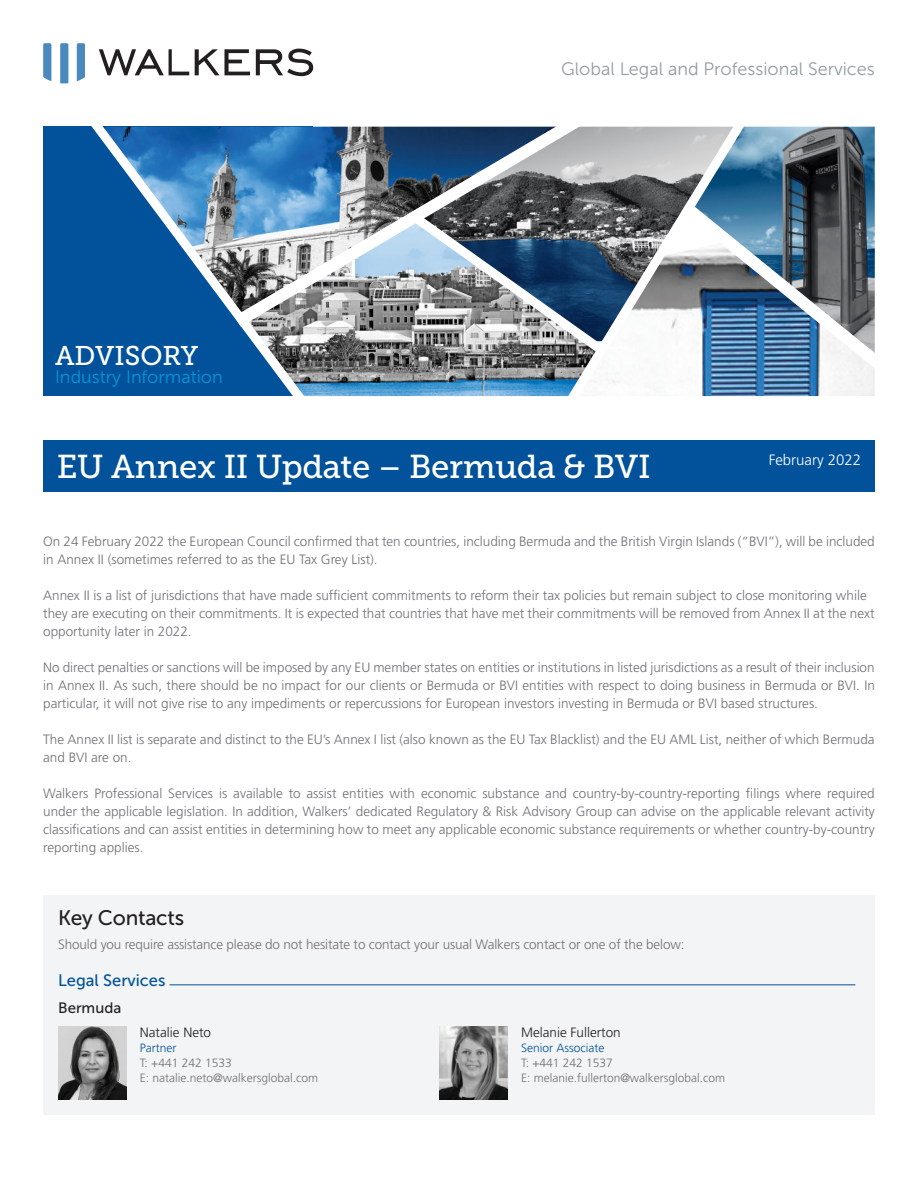
<style>
.page{position:relative;width:918px;height:1188px;background:#fff}
.page>*{position:absolute;margin:0;border:0;box-sizing:border-box;transform-origin:0 0}
.t1{font:33px "Museo Slab 500";letter-spacing:-.01em;color:#fff}
.t2{font:27px "Museo Slab 500";color:#fff}
.t3{font:21px "Museo Sans 500";letter-spacing:-.01em;color:#231f20}
.t4{font:18px "Museo Sans 300";color:#959ca1}
.t5{font:18px "Museo Sans 300";color:#0696d7}
.Footnote{font:16.5px "Museo Sans 500";color:#01529a}
.t6{font:300 15px "Frutiger LT Pro";color:#fff}
.Footnote-2{font:15px "Museo Sans 500";color:#231f20}
.t7{font:300 13.5px/18px "Frutiger LT Pro";color:#717074}
.t8{font:300 13.5px "Frutiger LT Pro";color:#231f20}
.t9{font:300 12px "Frutiger LT Pro";color:#717074}
.t10{font:300 12px "Frutiger LT Pro";color:#01529a}
</style>
<div class="page">
<div style="left:43px;top:127px;width:270px;height:269px;background:#01529a"></div>
<img style="left:313px;top:338px;width:245px;height:58px">
<img style="left:753px;top:127px;width:122px;height:66px">
<svg style="left:76px;top:126px;width:237px;height:270px"></svg>
<svg style="left:221px;top:126px;width:337px;height:212px;background:#758da3"></svg>
<svg style="left:402px;top:205px;width:156px;height:157px;background:#7d868f"></svg>
<svg style="left:558px;top:126px;width:195px;height:271px"></svg>
<img style="left:672px;top:193px;width:203px;height:199px">
<svg style="left:659px;top:208px;width:69px;height:49px"></svg>
<svg style="left:99px;top:49px;width:90px;height:26px"></svg>
<svg style="left:195px;top:49px;width:55px;height:26px"></svg>
<svg style="left:256px;top:49px;width:57px;height:27px"></svg>
<svg style="left:43px;top:43px;width:8px;height:38px"></svg>
<svg style="left:60px;top:43px;width:8px;height:40px"></svg>
<svg style="left:77px;top:43px;width:8px;height:38px"></svg>
<div style="left:43px;top:895px;width:832px;height:219px;background:#f3f4f5"></div>
<div style="left:43px;top:440px;width:832px;height:52px;background:#01529a"></div>
<img style="left:58px;top:1027px;width:68px;height:73px">
<img style="left:439px;top:1027px;width:68px;height:73px">
<hr style="left:170px;top:984px;width:685px;height:1px;background:#01529a">
<h2 class="t2" style="left:55px;top:340px;width:145px">ADVISORY</h2>
<h3 class="t5" style="left:55px;top:367px;width:169px">Industry Information</h3>
<h3 class="t4" style="left:561px;top:59px;width:315px">Global Legal and Professional Services</h3>
<p class="t1" style="left:57px;top:448px;width:596px">EU Annex II Update – Bermuda &amp; BVI</p>
<p class="t6" style="left:769px;top:451px;width:94px">February 2022</p>
<p class="t7" style="left:43px;top:532px;width:833px">On 24 February 2022 the European Council confirmed that ten countries, including Bermuda and the British Virgin Islands (“BVI”), will be included in Annex II (sometimes referred to as the EU Tax Grey List).</p>
<p class="t7" style="left:43px;top:586px;width:825px">Annex II is a list of jurisdictions that have made sufficient commitments to reform their tax policies but remain subject to close monitoring while</p>
<p class="t7" style="left:43px;top:604px;width:833px">they are executing on their commitments. It is expected that countries that have met their commitments will be removed from Annex II at the next</p>
<p class="t7" style="left:43px;top:622px;width:150px">opportunity later in 2022.</p>
<p class="t7" style="left:43px;top:658px;width:833px;text-align:justify">No direct penalties or sanctions will be imposed by any EU member states on entities or institutions in listed jurisdictions as a result of their inclusion in Annex II. As such, there should be no impact for our clients or Bermuda or BVI entities with respect to doing business in Bermuda or BVI. In particular, it will not give rise to any impediments or repercussions for European investors investing in Bermuda or BVI based structures.</p>
<p class="t7" style="left:43px;top:730px;width:833px">The Annex II list is separate and distinct to the EU’s Annex I list (also known as the EU Tax Blacklist) and the EU AML List, neither of which Bermuda and BVI are on.</p>
<p class="t7" style="left:43px;top:784px;width:833px;text-align:justify">Walkers Professional Services is available to assist entities with economic substance and country-by-country-reporting filings where required under the applicable legislation. In addition, Walkers’ dedicated Regulatory &amp; Risk Advisory Group can advise on the applicable relevant activity classifications and can assist entities in determining how to meet any applicable economic substance requirements or whether country-by-country reporting applies.</p>
<p class="t3" style="left:58px;top:907px;width:128px">Key Contacts</p>
<p class="t7" style="left:58px;top:936px;width:628px">Should you require assistance please do not hesitate to contact your usual Walkers contact or one of the below:</p>
<p class="Footnote" style="left:58px;top:971px;width:109px">Legal Services</p>
<p class="Footnote-2" style="left:58px;top:1000px;width:65px">Bermuda</p>
<p class="t8" style="left:140px;top:1025px;width:73px">Natalie Neto</p>
<p class="t10" style="left:140px;top:1041px;width:38px">Partner</p>
<p class="t9" style="left:140px;top:1056px;width:93px">T: +441 242 1533</p>
<p class="t9" style="left:140px;top:1071px;width:180px">E: natalie.neto@walkersglobal.com</p>
<p class="t8" style="left:521px;top:1025px;width:101px">Melanie Fullerton</p>
<p class="t10" style="left:521px;top:1041px;width:85px">Senior Associate</p>
<p class="t9" style="left:521px;top:1056px;width:93px">T: +441 242 1537</p>
<p class="t9" style="left:521px;top:1071px;width:206px">E: melanie.fullerton@walkersglobal.com</p>
</div>
